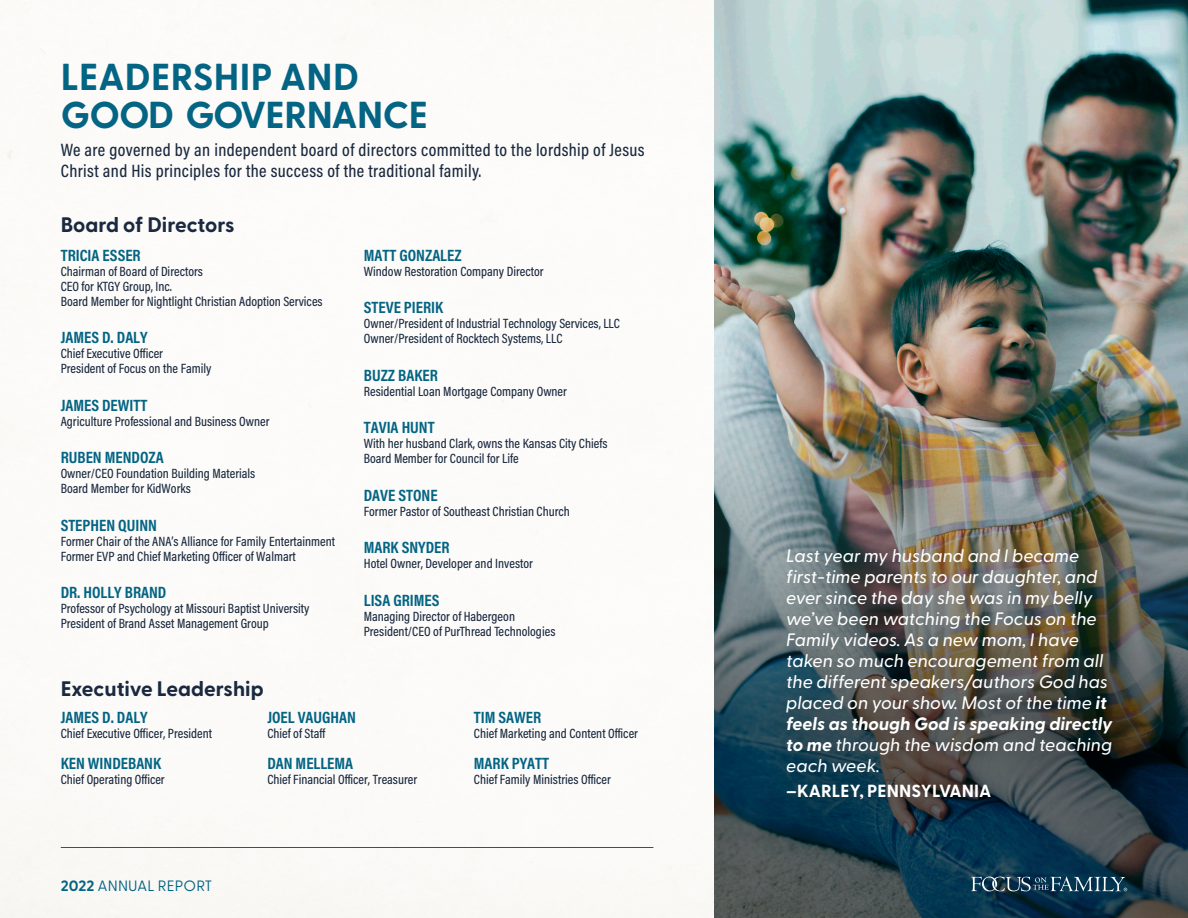
<style>
.page{position:relative;width:1188px;height:918px;background:#fff}
.page>*{position:absolute;margin:0;border:0;box-sizing:border-box;transform-origin:0 0}
.t1{font:700 37.5px "Greycliff CF";letter-spacing:-.01em;color:#036484}
.t2{font:700 37.5px "Greycliff CF";letter-spacing:.01em;color:#036484}
.SUBHEAD{font:700 21px "Greycliff CF";color:#1a293f}
.Paragraph_Style_2{font:italic 500 18px/21px "Greycliff CF";color:#fff}
.Subhead{font:500 18px/21px "Acumin Pro Cond";letter-spacing:.02em;color:#1a293f}
.Paragraph_Style_2-2{font:700 17.55px "Greycliff CF";letter-spacing:.01em;color:#fff}
.Body_Small{font:700 16.5px "Acumin Pro Cond";color:#036484}
.SUBHEAD-2{font:700 16.5px "Acumin Pro Cond";color:#036484}
.t3{font:15px "Greycliff CF";letter-spacing:.01em;color:#036484}
.Body{font:500 13.5px/15px "Acumin Pro Cond";color:#1a293f}
.s1{font-weight:700}
</style>
<div class="page">
<hr style="left:61px;top:847px;width:592px;height:1px;background:#036484">
<img style="left:714px;top:0;width:474px;height:918px">
<div style="left:763px;top:527px;width:381px;height:304px;background:#000;opacity:.5"></div>
<svg style="left:971px;top:877px;width:156px;height:14px;background:#3e5f73"></svg>
<p class="t2" style="left:61px;top:49px;width:300px">LEADERSHIP AND</p>
<p class="t1" style="left:61px;top:87px;width:369px">GOOD GOVERNANCE</p>
<p class="Subhead" style="left:61px;top:139px;width:585px">We are governed by an independent board of directors committed to the lordship of Jesus<br>Christ and His principles for the success of the traditional family.</p>
<p class="SUBHEAD" style="left:61px;top:209px;width:176px">Board of Directors</p>
<p class="Body_Small" style="left:61px;top:244px;width:82px">TRICIA ESSER</p>
<p class="Body" style="left:61px;top:263px;width:263px">Chairman of Board of Directors<br>CEO for KTGY Group, Inc.<br>Board Member for Nightlight Christian Adoption Services</p>
<p class="Body_Small" style="left:61px;top:327px;width:88px">JAMES D. DALY</p>
<p class="Body" style="left:61px;top:346px;width:152px">Chief Executive Officer<br>President of Focus on the Family</p>
<p class="Body_Small" style="left:61px;top:394px;width:88px">JAMES DEWITT</p>
<p class="Body" style="left:61px;top:413px;width:210px">Agriculture Professional and Business Owner</p>
<p class="Body_Small" style="left:61px;top:447px;width:105px">RUBEN MENDOZA</p>
<p class="Body" style="left:61px;top:466px;width:196px">Owner/CEO Foundation Building Materials<br>Board Member for KidWorks</p>
<p class="Body_Small" style="left:61px;top:514px;width:98px">STEPHEN QUINN</p>
<p class="Body" style="left:61px;top:533px;width:276px">Former Chair of the ANA’s Alliance for Family Entertainment<br>Former EVP and Chief Marketing Officer of Walmart</p>
<p class="Body_Small" style="left:61px;top:582px;width:107px">DR. HOLLY BRAND</p>
<p class="Body" style="left:61px;top:601px;width:250px">Professor of Psychology at Missouri Baptist University<br>President of Brand Asset Management Group</p>
<p class="SUBHEAD" style="left:61px;top:672px;width:204px">Executive Leadership</p>
<p class="Body_Small" style="left:364px;top:244px;width:99px">MATT GONZALEZ</p>
<p class="Body" style="left:364px;top:263px;width:181px">Window Restoration Company Director</p>
<p class="Body_Small" style="left:364px;top:297px;width:81px">STEVE PIERIK</p>
<p class="Body" style="left:364px;top:316px;width:258px">Owner/President of Industrial Technology Services, LLC<br>Owner/President of Rocktech Systems, LLC</p>
<p class="Body_Small" style="left:364px;top:364px;width:76px">BUZZ BAKER</p>
<p class="Body" style="left:364px;top:383px;width:205px">Residential Loan Mortgage Company Owner</p>
<p class="Body_Small" style="left:364px;top:417px;width:72px">TAVIA HUNT</p>
<p class="Body" style="left:364px;top:436px;width:245px">With her husband Clark, owns the Kansas City Chiefs</p>
<p class="Body" style="left:364px;top:451px;width:156px">Board Member for Council for Life</p>
<p class="Body_Small" style="left:364px;top:484px;width:75px">DAVE STONE</p>
<p class="Body" style="left:364px;top:503px;width:208px">Former Pastor of Southeast Christian Church</p>
<p class="Body_Small" style="left:364px;top:537px;width:87px">MARK SNYDER</p>
<p class="Body" style="left:364px;top:556px;width:171px">Hotel Owner, Developer and Investor</p>
<p class="Body_Small" style="left:364px;top:589px;width:77px">LISA GRIMES</p>
<p class="Body" style="left:364px;top:608px;width:153px">Managing Director of Habergeon</p>
<p class="Body" style="left:364px;top:623px;width:193px">President/CEO of PurThread Technologies</p>
<p class="SUBHEAD-2" style="left:61px;top:706px;width:88px">JAMES D. DALY</p>
<p class="Body" style="left:61px;top:725px;width:153px">Chief Executive Officer, President</p>
<p class="SUBHEAD-2" style="left:61px;top:753px;width:102px">KEN WINDEBANK</p>
<p class="Body" style="left:61px;top:772px;width:106px">Chief Operating Officer</p>
<p class="t3" style="left:61px;top:875px;width:153px"><span class="s1">2022</span> ANNUAL REPORT</p>
<p class="SUBHEAD-2" style="left:267px;top:706px;width:90px">JOEL VAUGHAN</p>
<p class="Body" style="left:267px;top:725px;width:60px">Chief of Staff</p>
<p class="SUBHEAD-2" style="left:267px;top:753px;width:87px">DAN MELLEMA</p>
<p class="Body" style="left:267px;top:772px;width:151px">Chief Financial Officer, Treasurer</p>
<p class="SUBHEAD-2" style="left:474px;top:706px;width:69px">TIM SAWER</p>
<p class="Body" style="left:474px;top:725px;width:166px">Chief Marketing and Content Officer</p>
<p class="SUBHEAD-2" style="left:474px;top:753px;width:77px">MARK PYATT</p>
<p class="Body" style="left:474px;top:772px;width:139px">Chief Family Ministries Officer</p>
<p class="Paragraph_Style_2" style="left:786px;top:544px;width:328px">Last year my husband and I became first-time parents to our daughter, and ever since the day she was in my belly we’ve been watching the Focus on the Family videos. As a new mom, I have taken so much encouragement from all the different speakers/authors God has placed on your show. Most of the time <span class="s1">it feels as though God is speaking directly to me</span> through the wisdom and teaching each week.</p>
<p class="Paragraph_Style_2-2" style="left:786px;top:777px;width:207px">–KARLEY, PENNSYLVANIA</p>
</div>
